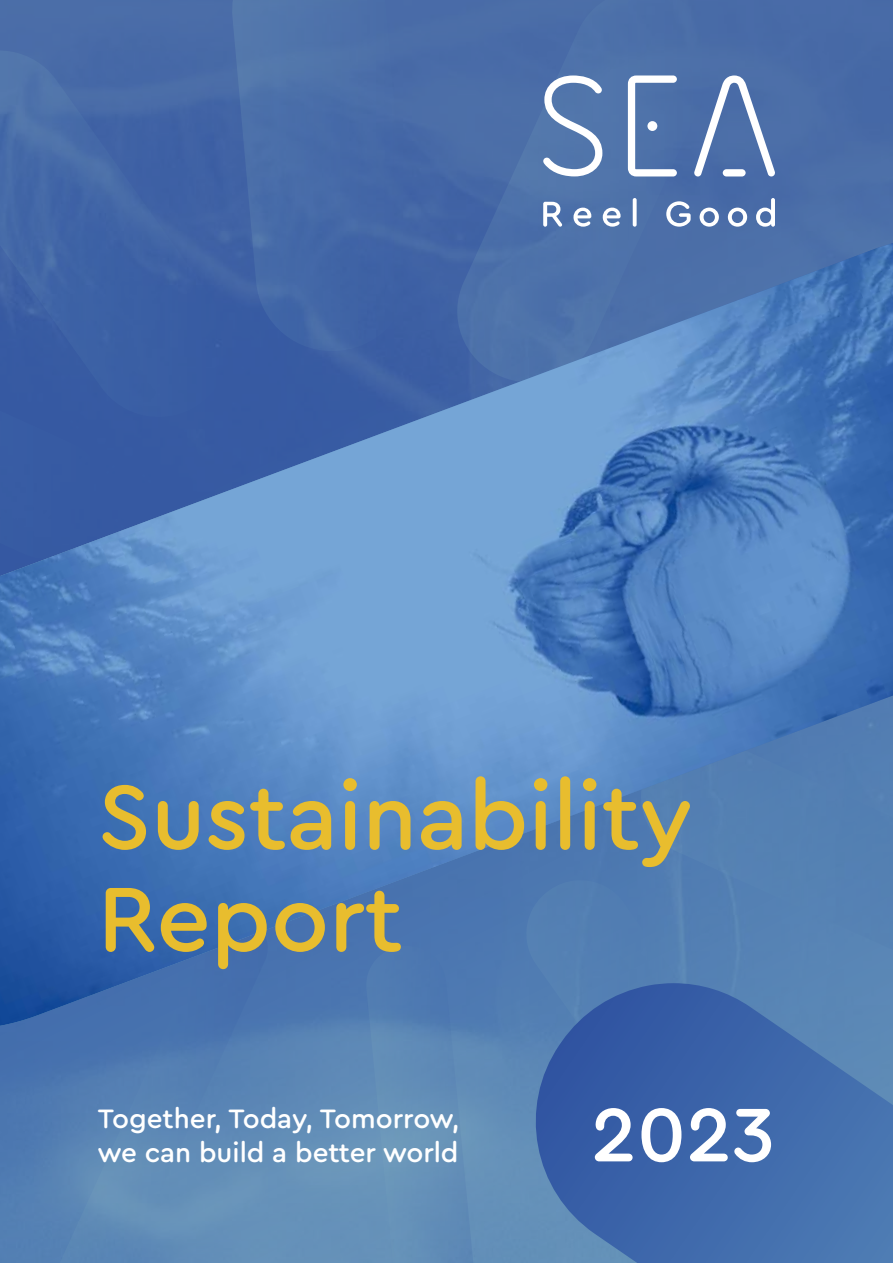
<style>
.page{position:relative;width:893px;height:1263px;background:#fff}
.page>*{position:absolute;margin:0;border:0;box-sizing:border-box;transform-origin:0 0}
.t1{font:500 95.4px/102px "Cera Round Pro";color:#e8bd2e}
.t2{font:500 79.5px "Cera Round Pro";color:#fff}
.t3{font:500 27.9px/33.5px "Cera Round Pro";color:#fff}
</style>
<div class="page">
<img style="left:0;top:0;width:893px;height:1263px">
<img style="left:0;top:243px;width:893px;height:783px">
<svg style="left:517px;top:983px;width:376px;height:280px"></svg>
<svg style="left:543px;top:75px;width:59px;height:101px"></svg>
<svg style="left:628px;top:75px;width:49px;height:101px"></svg>
<div style="left:647px;top:121px;width:10px;height:10px;background:#fff;border-radius:50%"></div>
<svg style="left:694px;top:75px;width:81px;height:102px"></svg>
<div style="left:723px;top:169px;width:23px;height:7px;background:#fff;border-radius:4px"></div>
<svg style="left:543px;top:202px;width:19px;height:25px"></svg>
<svg style="left:573px;top:208px;width:18px;height:19px"></svg>
<svg style="left:603px;top:208px;width:18px;height:19px"></svg>
<svg style="left:633px;top:198px;width:4px;height:29px"></svg>
<svg style="left:666px;top:201px;width:25px;height:26px"></svg>
<svg style="left:700px;top:208px;width:19px;height:19px"></svg>
<svg style="left:728px;top:208px;width:19px;height:19px"></svg>
<svg style="left:756px;top:198px;width:19px;height:29px"></svg>
<h1 class="t1" style="left:98px;top:761px;width:596px">Sustainability<br>Report</h1>
<p class="t3" style="left:98px;top:1101px;width:363px">Together, Today, Tomorrow, we can build a better world</p>
<h2 class="t2" style="left:591px;top:1080px;width:185px">2023</h2>
</div>
